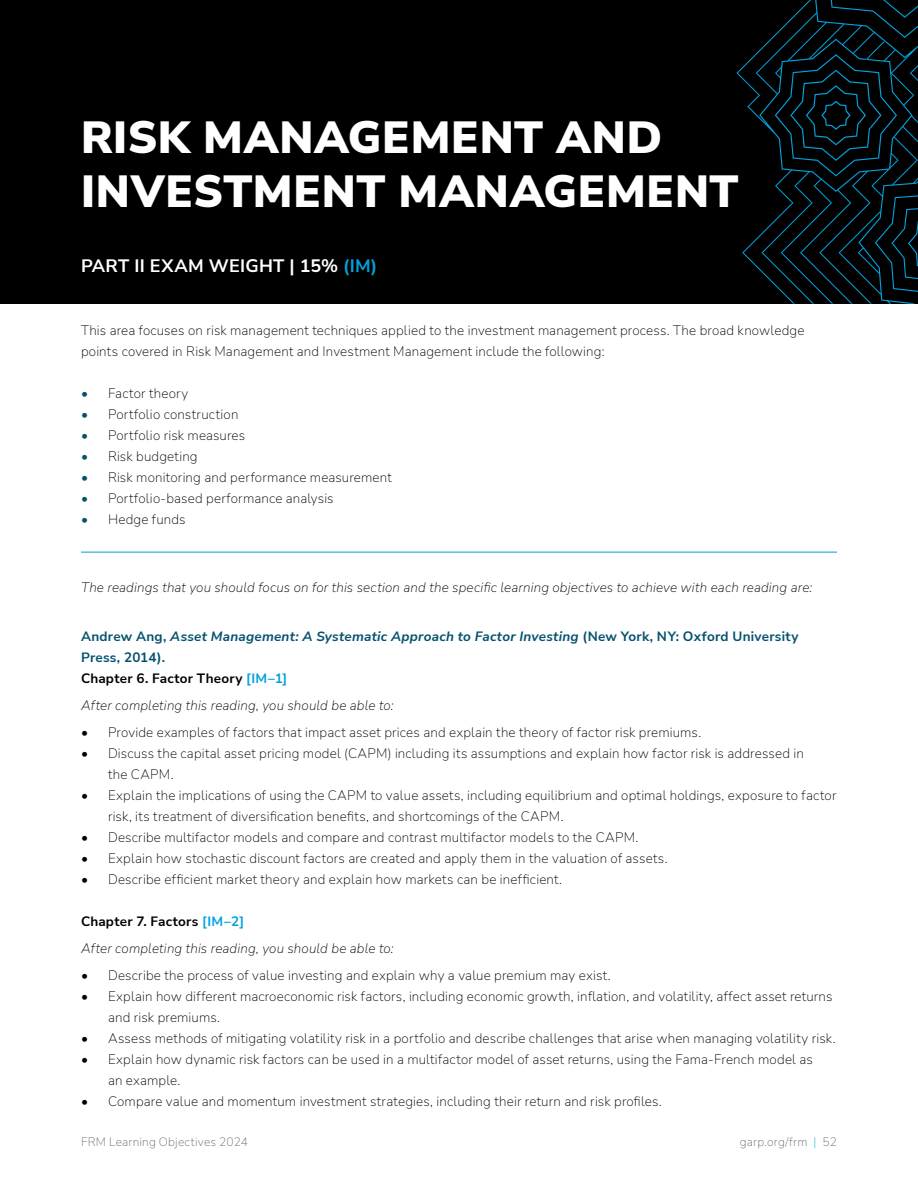
<style>
.page{position:relative;width:918px;height:1188px;background:#fff}
.page>*{position:absolute;margin:0;border:0;box-sizing:border-box;transform-origin:0 0}
.H1_Headlines{font:900 45px/54px "Nunito Sans";letter-spacing:.015em;color:#fff}
.H2b_Part_Subhead{font:700 18px "Nunito Sans";letter-spacing:.015em;color:#fff}
.Body_Text{font:200 13.5px/21px "Nunito Sans";letter-spacing:.01em;color:#000}
.Body_Italic{font:italic 200 13.5px "Nunito Sans";letter-spacing:.01em;color:#000}
.Citations{font:italic 700 13.5px/21px "Nunito Sans";letter-spacing:.015em;color:#05516e}
.Body_Bold{font:700 13.5px "Nunito Sans";letter-spacing:.015em;color:#000}
.t1{font:200 12px "Nunito Sans";letter-spacing:.015em;color:#666b6b}
.s1{color:#00a2dd}
.s2{font-weight:700;color:#05516e}
.s3{font-style:normal}
</style>
<div class="page">
<div style="left:0;top:0;width:918px;height:304px;background:#000"></div>
<svg style="left:736px;top:0;width:182px;height:304px"></svg>
<hr style="left:81px;top:552px;width:756px;height:1px;background:#00a2dd">
<p class="H1_Headlines" style="left:81px;top:109px;width:659px">RISK MANAGEMENT AND<br>INVESTMENT MANAGEMENT</p>
<p class="H2b_Part_Subhead" style="left:81px;top:253px;width:298px">PART II EXAM WEIGHT | 15% <span class="s1">(IM)</span></p>
<p class="Body_Text" style="left:81px;top:319px;width:725px">This area focuses on risk management techniques applied to the investment management process. The broad knowledge points covered in Risk Management and Investment Management include the following:</p>
<p class="Body_Text" style="left:81px;top:382px;width:109px"><span class="s2">•</span> Factor theory</p>
<p class="Body_Text" style="left:81px;top:403px;width:159px"><span class="s2">•</span> Portfolio construction</p>
<p class="Body_Text" style="left:81px;top:424px;width:166px"><span class="s2">•</span> Portfolio risk measures</p>
<p class="Body_Text" style="left:81px;top:445px;width:118px"><span class="s2">•</span> Risk budgeting</p>
<p class="Body_Text" style="left:81px;top:466px;width:312px"><span class="s2">•</span> Risk monitoring and performance measurement</p>
<p class="Body_Text" style="left:81px;top:487px;width:254px"><span class="s2">•</span> Portfolio-based performance analysis</p>
<p class="Body_Text" style="left:81px;top:508px;width:106px"><span class="s2">•</span> Hedge funds</p>
<p class="Body_Italic" style="left:81px;top:578px;width:733px">The readings that you should focus on for this section and the specific learning objectives to achieve with each reading are:</p>
<p class="Citations" style="left:81px;top:625px;width:719px"><span class="s3">Andrew Ang,</span> Asset Management: A Systematic Approach to Factor Investing <span class="s3">(New York, NY: Oxford University<br>Press, 2014).</span></p>
<p class="Body_Bold" style="left:81px;top:669px;width:208px">Chapter 6. Factor Theory <span class="s1">[IM–1]</span></p>
<p class="Body_Italic" style="left:81px;top:696px;width:314px">After completing this reading, you should be able to:</p>
<p class="Body_Text" style="left:81px;top:722px;width:622px">• Provide examples of factors that impact asset prices and explain the theory of factor risk premiums.</p>
<p class="Body_Text" style="left:108px;top:743px;width:698px;text-indent:-27px">• Discuss the capital asset pricing model (CAPM) including its assumptions and explain how factor risk is addressed in the CAPM.</p>
<p class="Body_Text" style="left:108px;top:785px;width:730px;text-indent:-27px">• Explain the implications of using the CAPM to value assets, including equilibrium and optimal holdings, exposure to factor risk, its treatment of diversification benefits, and shortcomings of the CAPM.</p>
<p class="Body_Text" style="left:81px;top:827px;width:559px">• Describe multifactor models and compare and contrast multifactor models to the CAPM.</p>
<p class="Body_Text" style="left:81px;top:848px;width:588px">• Explain how stochastic discount factors are created and apply them in the valuation of assets.</p>
<p class="Body_Text" style="left:81px;top:869px;width:483px">• Describe efficient market theory and explain how markets can be inefficient.</p>
<p class="Body_Bold" style="left:81px;top:912px;width:165px">Chapter 7. Factors <span class="s1">[IM–2]</span></p>
<p class="Body_Italic" style="left:81px;top:939px;width:314px">After completing this reading, you should be able to:</p>
<p class="Body_Text" style="left:81px;top:965px;width:531px">• Describe the process of value investing and explain why a value premium may exist.</p>
<p class="Body_Text" style="left:108px;top:986px;width:726px;text-indent:-27px">• Explain how different macroeconomic risk factors, including economic growth, inflation, and volatility, affect asset returns and risk premiums.</p>
<p class="Body_Text" style="left:81px;top:1028px;width:756px">• Assess methods of mitigating volatility risk in a portfolio and describe challenges that arise when managing volatility risk.</p>
<p class="Body_Text" style="left:108px;top:1049px;width:706px;text-indent:-27px">• Explain how dynamic risk factors can be used in a multifactor model of asset returns, using the Fama-French model as an example.</p>
<p class="Body_Text" style="left:81px;top:1091px;width:582px">• Compare value and momentum investment strategies, including their return and risk profiles.</p>
<p class="t1" style="left:81px;top:1134px;width:168px">FRM Learning Objectives 2024</p>
<p class="t1" style="left:740px;top:1134px;width:99px">garp.org/frm <span class="s1">|</span> 52</p>
</div>
